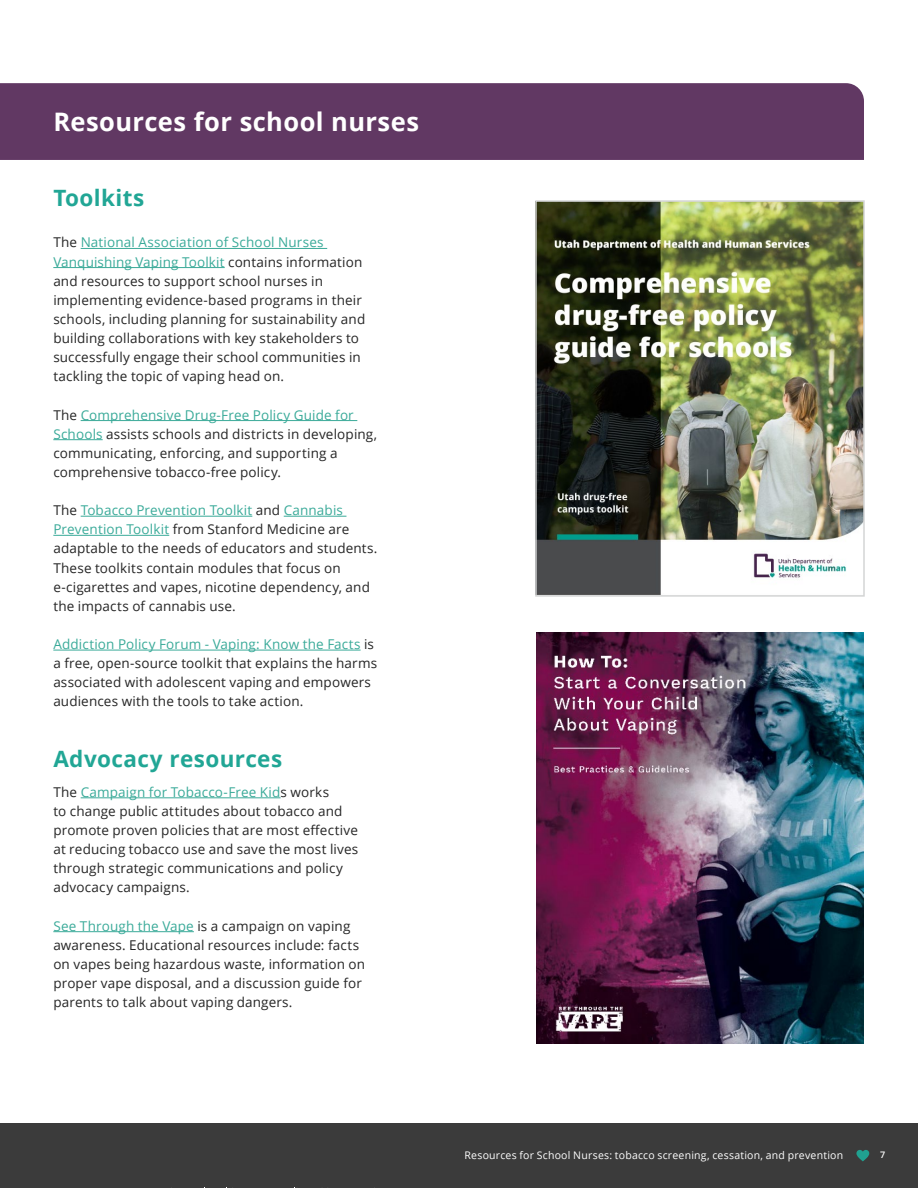
<style>
.page{position:relative;width:918px;height:1188px;background:#fff}
.page>*{position:absolute;margin:0;border:0;box-sizing:border-box;transform-origin:0 0}
.t1{font:700 25.5px "Open Sans";letter-spacing:.015em;color:#fff}
.t2{font:700 22.5px "Open Sans";letter-spacing:.015em;color:#21a695}
.t3{font:13.5px/19.2px "Open Sans";letter-spacing:.01em;color:#252525}
.t4{font:10.5px "Open Sans";letter-spacing:.02em;color:#fff}
.t5{font:600 9px "Open Sans";color:#fff}
.s1{color:#3aaa99}
</style>
<div class="page">
<div style="left:0;top:1123px;width:918px;height:65px;background:#3b3b3b"></div>
<svg style="left:856px;top:1150px;width:13px;height:11px"></svg>
<div style="left:0;top:83px;width:864px;height:77px;background:#613863"></div>
<hr style="left:81px;top:248px;width:246px;height:1px;background:#3aaa99">
<hr style="left:53px;top:267px;width:172px;height:1px;background:#3aaa99">
<hr style="left:81px;top:420px;width:276px;height:1px;background:#3aaa99">
<hr style="left:53px;top:439px;width:50px;height:1px;background:#3aaa99">
<hr style="left:81px;top:516px;width:171px;height:1px;background:#3aaa99">
<hr style="left:284px;top:516px;width:62px;height:1px;background:#3aaa99">
<hr style="left:53px;top:535px;width:116px;height:1px;background:#3aaa99">
<hr style="left:53px;top:650px;width:308px;height:1px;background:#3aaa99">
<hr style="left:81px;top:797px;width:200px;height:1px;background:#3aaa99">
<hr style="left:53px;top:931px;width:141px;height:1px;background:#3aaa99">
<img style="left:538px;top:203px;width:324px;height:391px">
<div style="left:535px;top:200px;width:330px;height:397px;border:2px solid #d4d5d5"></div>
<img style="left:537px;top:633px;width:327px;height:410px">
<h1 class="t1" style="left:53px;top:104px;width:367px">Resources for school nurses</h1>
<h2 class="t2" style="left:53px;top:182px;width:92px">Toolkits</h2>
<p class="t3" style="left:53px;top:233px;width:313px">The <span class="s1">National Association of School Nurses Vanquishing Vaping Toolkit</span> contains information and resources to support school nurses in implementing evidence-based programs in their schools, including planning for sustainability and building collaborations with key stakeholders to successfully engage their school communities in tackling the topic of vaping head on.</p>
<p class="t3" style="left:53px;top:405px;width:325px">The <span class="s1">Comprehensive Drug-Free Policy Guide for Schools</span> assists schools and districts in developing, communicating, enforcing, and supporting a comprehensive tobacco-free policy.</p>
<p class="t3" style="left:53px;top:500px;width:326px">The <span class="s1">Tobacco Prevention Toolkit</span> and <span class="s1">Cannabis Prevention Toolkit</span> from Stanford Medicine are adaptable to the needs of educators and students.<br>These toolkits contain modules that focus on e-cigarettes and vapes, nicotine dependency, and the impacts of cannabis use.</p>
<p class="t3" style="left:53px;top:634px;width:325px"><span class="s1">Addiction Policy Forum - Vaping: Know the Facts</span> is a free, open-source toolkit that explains the harms associated with adolescent vaping and empowers audiences with the tools to take action.</p>
<h2 class="t2" style="left:53px;top:743px;width:230px">Advocacy resources</h2>
<p class="t3" style="left:53px;top:782px;width:307px">The <span class="s1">Campaign for Tobacco-Free Kid</span>s works<br>to change public attitudes about tobacco and promote proven policies that are most effective at reducing tobacco use and save the most lives through strategic communications and policy advocacy campaigns.</p>
<p class="t3" style="left:53px;top:916px;width:313px"><span class="s1">See Through the Vape</span> is a campaign on vaping awareness. Educational resources include: facts on vapes being hazardous waste, information on proper vape disposal, and a discussion guide for parents to talk about vaping dangers.</p>
<p class="t4" style="left:465px;top:1148px;width:380px">Resources for School Nurses: tobacco screening, cessation, and prevention</p>
<p class="t5" style="left:880px;top:1148px;width:7px">7</p>
</div>
